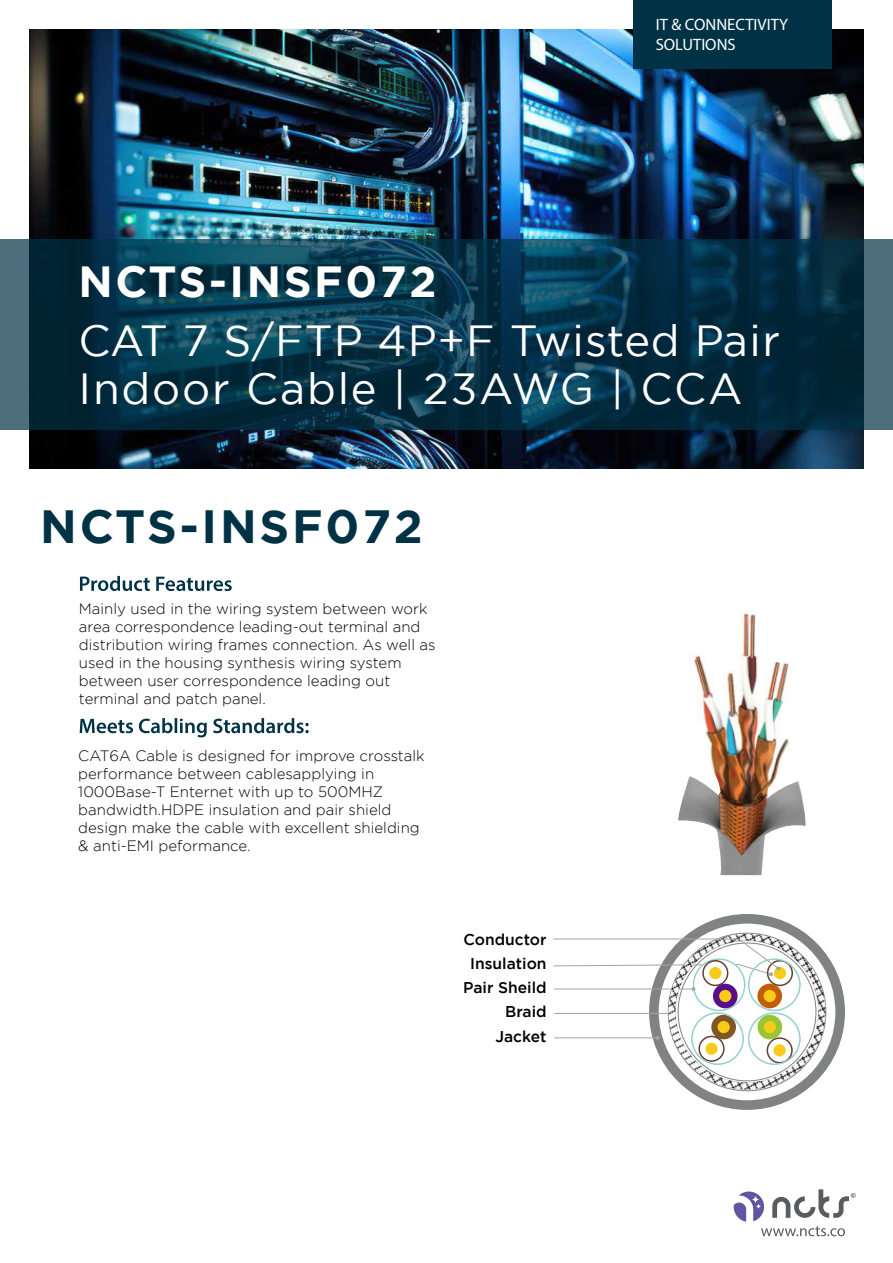
<style>
.page{position:relative;width:893px;height:1263px;background:#fff}
.page>*{position:absolute;margin:0;border:0;box-sizing:border-box;transform-origin:0 0}
.t1{font:700 46.5px "Gotham";letter-spacing:.06em;color:#003246}
.t2{font:43.5px/48px "Gotham";letter-spacing:.03em;color:#fff}
.t3{font:700 43.5px "Gotham";letter-spacing:.06em;color:#fff}
.t4{font:16.5px/19.8px "Myriad Pro";color:#fff}
.t5{font:500 15.6px/24.3px "Gotham";color:#000;text-align:right}
.t6{font:300 15px/18px "Gotham";color:#000}
</style>
<div class="page">
<img style="left:28px;top:29px;width:837px;height:440px">
<svg style="left:80px;top:576px;width:152px;height:15px"></svg>
<svg style="left:80px;top:718px;width:229px;height:19px"></svg>
<svg style="left:734px;top:1189px;width:122px;height:47px"></svg>
<div style="left:633px;top:0;width:199px;height:69px;background:#003246"></div>
<svg style="left:0;top:239px;width:893px;height:190px;background:#0a364a"></svg>
<img style="left:678px;top:612px;width:128px;height:263px">
<svg style="left:553px;top:914px;width:292px;height:196px"></svg>
<p class="t4" style="left:656px;top:15px;width:134px">IT &amp; CONNECTIVITY<br>SOLUTIONS</p>
<h2 class="t3" style="left:79px;top:257px;width:359px">NCTS-INSF072</h2>
<h2 class="t2" style="left:79px;top:316px;width:703px">CAT 7 S/FTP 4P+F Twisted Pair<br>Indoor Cable | 23AWG | CCA</h2>
<h1 class="t1" style="left:40px;top:500px;width:384px">NCTS-INSF072</h1>
<p class="t6" style="left:79px;top:599px;width:358px">Mainly used in the wiring system between work area correspondence leading-out terminal and distribution wiring frames connection. As well as used in the housing synthesis wiring system between user correspondence leading out terminal and patch panel.</p>
<p class="t6" style="left:78px;top:746px;width:348px">CAT6A Cable is designed for improve crosstalk performance between cablesapplying in 1000Base-T Enternet with up to 500MHZ bandwidth.HDPE insulation and pair shield design make the cable with excellent shielding &amp; anti-EMI peformance.</p>
<p class="t5" style="left:463px;top:926px;width:85px">Conductor<br>Insulation<br>Pair Sheild<br>Braid<br>Jacket</p>
</div>
